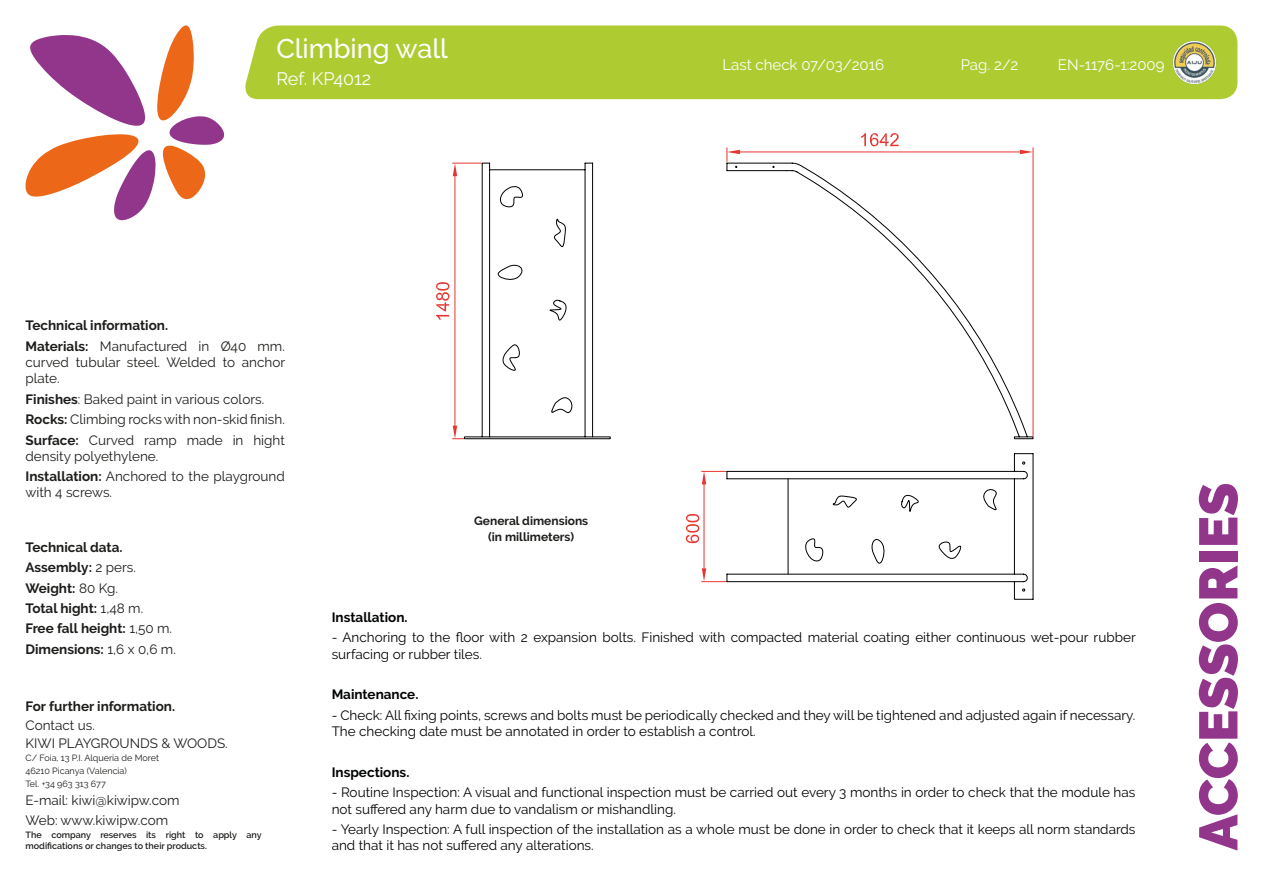
<style>
.page{position:relative;width:1263px;height:893px;background:#fff}
.page>*{position:absolute;margin:0;border:0;box-sizing:border-box;transform-origin:0 0}
.t1{font:900 54px "Raleway";color:#92368c}
.t2{font:500 27px "Raleway";color:#fff}
.t3{font:18px "Raleway";color:#fff}
.t4{font:15px "Raleway";color:#fff}
.t5{font:13.5px/16.2px "Raleway";color:#020304}
.t6{font:13.5px/16.2px "Raleway";color:#1d1d1b}
.t7{font:700 13.5px "Raleway";color:#1d1d1b}
.t8{font:700 13.5px "Raleway";color:#020304}
.t9{font:700 12px "Raleway";color:#1d1d1b}
.t10{font:600 9px/10.8px "Raleway";color:#1d1d1b}
.t11{font:9px "Raleway";color:#1d1d1b}
.s1{font-weight:700}
.s2{font-weight:400}
</style>
<div class="page">
<svg style="left:727px;top:163px;width:306px;height:436px"></svg>
<hr style="left:704px;top:484px;width:1px;height:84px;background:#e73631">
<svg style="left:702px;top:568px;width:24px;height:14px"></svg>
<svg style="left:702px;top:471px;width:24px;height:13px"></svg>
<hr style="left:1033px;top:148px;width:1px;height:288px;background:#e73631">
<hr style="left:740px;top:152px;width:280px;height:1px;background:#e73631">
<svg style="left:1020px;top:150px;width:13px;height:4px"></svg>
<svg style="left:727px;top:148px;width:13px;height:14px"></svg>
<svg style="left:861px;top:133px;width:38px;height:14px"></svg>
<svg style="left:436px;top:163px;width:174px;height:276px"></svg>
<svg style="left:686px;top:514px;width:14px;height:29px"></svg>
<svg style="left:788px;top:479px;width:208px;height:95px"></svg>
<div style="left:245px;top:26px;width:992px;height:73px;background:#afcb32"></div>
<svg style="left:25px;top:25px;width:199px;height:195px"></svg>
<img style="left:1173px;top:41px;width:43px;height:43px;border-radius:22px">
<h2 class="t2" style="left:276px;top:33px;width:173px">Climbing wall</h2>
<h3 class="t3" style="left:276px;top:68px;width:96px">Ref. KP4012</h3>
<p class="t4" style="left:722px;top:56px;width:163px">Last check 07/03/2016</p>
<p class="t4" style="left:1058px;top:56px;width:108px">EN-1176-1:2009</p>
<p class="t4" style="left:961px;top:56px;width:59px">Pag. 2/2</p>
<p class="t7" style="left:26px;top:318px;width:144px">Technical information.</p>
<p class="t6" style="left:26px;top:338px;width:261px;text-align:justify"><span class="s1">Materials:</span> Manufactured in Ø40 mm. curved tubular steel. Welded to anchor plate.</p>
<p class="t6" style="left:26px;top:391px;width:240px"><span class="s1">Finishes</span>: Baked paint in various colors.</p>
<p class="t6" style="left:26px;top:411px;width:261px"><span class="s1">Rocks:</span> Climbing rocks with non-skid finish.</p>
<p class="t6" style="left:26px;top:432px;width:261px"><span class="s1">Surface:</span> Curved ramp made in hight density polyethylene.</p>
<p class="t6" style="left:26px;top:468px;width:261px"><span class="s1">Installation:</span> Anchored to the playground with 4 screws.</p>
<p class="t7" style="left:26px;top:539px;width:99px">Technical data.</p>
<p class="t7" style="left:26px;top:560px;width:112px">Assembly: <span class="s2">2 pers.</span></p>
<p class="t7" style="left:26px;top:580px;width:94px">Weight: <span class="s2">80 Kg.</span></p>
<p class="t7" style="left:26px;top:601px;width:119px">Total hight: <span class="s2">1,48 m.</span></p>
<p class="t7" style="left:26px;top:621px;width:148px">Free fall height: <span class="s2">1,50 m.</span></p>
<p class="t7" style="left:26px;top:641px;width:152px">Dimensions: <span class="s2">1,6 x 0,6 m.</span></p>
<p class="t7" style="left:26px;top:699px;width:151px">For further information.</p>
<p class="t6" style="left:26px;top:717px;width:71px">Contact us.</p>
<p class="t6" style="left:26px;top:735px;width:204px">KIWI PLAYGROUNDS &amp; WOODS.</p>
<p class="t11" style="left:26px;top:752px;width:135px">C/ Foia, 13 P.I. Alqueria de Moret</p>
<p class="t11" style="left:26px;top:765px;width:103px">46210 Picanya (Valencia)</p>
<p class="t11" style="left:26px;top:778px;width:82px">Tel. +34 963 313 677</p>
<p class="t6" style="left:26px;top:792px;width:156px">E-mail: kiwi@kiwipw.com</p>
<p class="t6" style="left:26px;top:812px;width:144px">Web: www.kiwipw.com</p>
<p class="t10" style="left:26px;top:830px;width:238px">The company reserves its right to apply any modifications or changes to their products.</p>
<p class="t9" style="left:474px;top:514px;width:116px">General dimensions</p>
<p class="t9" style="left:488px;top:530px;width:88px">(in millimeters)</p>
<p class="t8" style="left:332px;top:609px;width:77px">Installation.</p>
<p class="t5" style="left:332px;top:629px;width:805px">- Anchoring to the floor with 2 expansion bolts. Finished with compacted material coating either continuous wet-pour rubber surfacing or rubber tiles.</p>
<p class="t8" style="left:332px;top:687px;width:88px">Maintenance.</p>
<p class="t5" style="left:332px;top:707px;width:805px">- Check: All fixing points, screws and bolts must be periodically checked and they will be tightened and adjusted again if necessary.<br>The checking date must be annotated in order to establish a control.</p>
<p class="t8" style="left:332px;top:764px;width:79px">Inspections.</p>
<p class="t5" style="left:332px;top:784px;width:805px">- Routine Inspection: A visual and functional inspection must be carried out every 3 months in order to check that the module has not suffered any harm due to vandalism or mishandling.</p>
<p class="t5" style="left:332px;top:821px;width:805px">- Yearly Inspection: A full inspection of the installation as a whole must be done in order to check that it keeps all norm standards and that it has not suffered any alterations.</p>
<h1 class="t1" style="left:1187px;top:850px;width:369px;rotate:-90deg">ACCESSORIES</h1>
</div>
